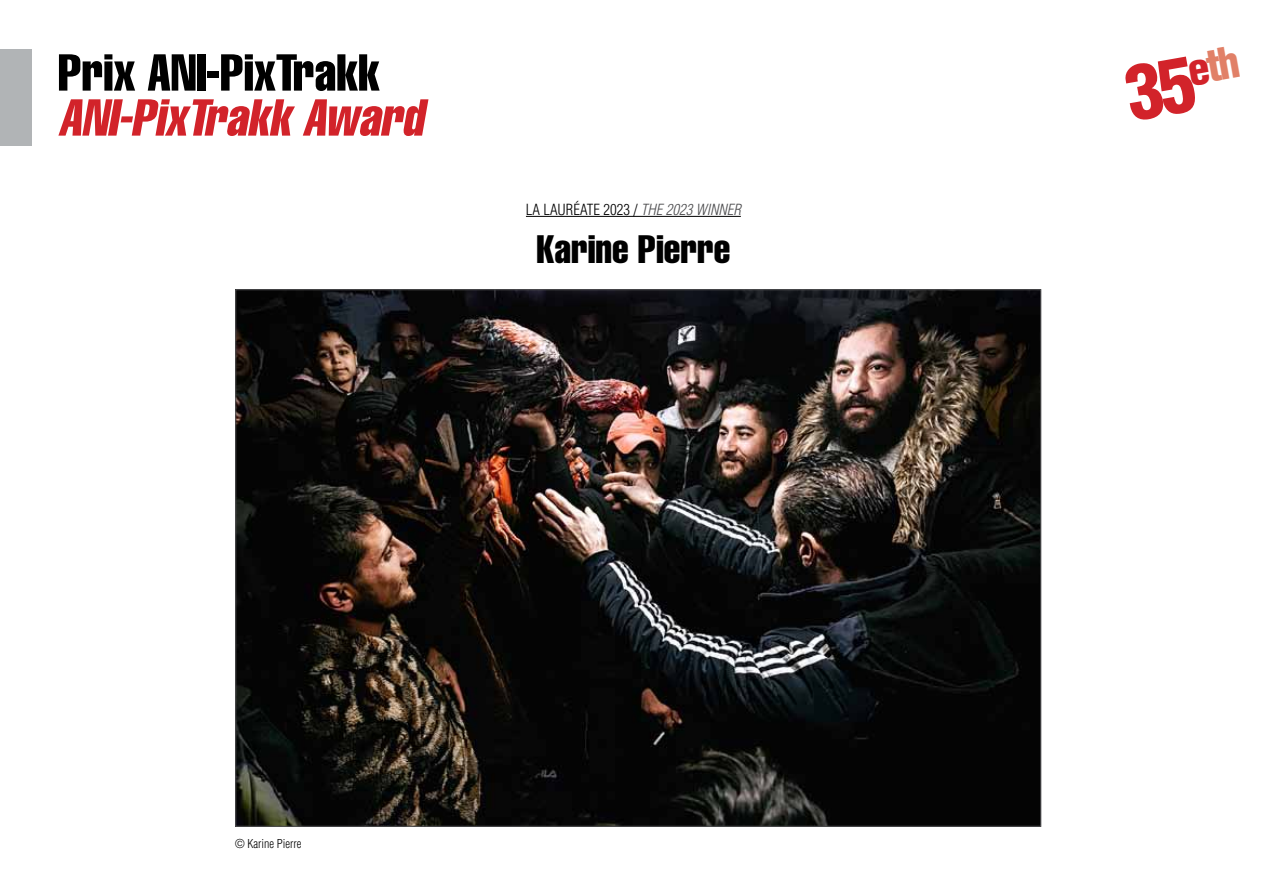
<style>
.page{position:relative;width:1263px;height:893px;background:#fff}
.page>*{position:absolute;margin:0;border:0;box-sizing:border-box;transform-origin:0 0}
.t1{font:italic 51px "Helvetica LT Std Comp";color:#d2232a}
.t2{font:51px "Helvetica LT Std Comp";color:#000}
.t3{font:39px "Helvetica LT Std Comp";color:#000}
.t4{font:300 condensed 15px "Helvetica LT Std";color:#000}
.t5{font:300 condensed 12px "Helvetica LT Std";color:#000}
.s1{font-style:italic;color:#4d4d4f}
</style>
<div class="page">
<img style="left:237px;top:291px;width:802px;height:534px">
<hr style="left:526px;top:216px;width:215px;height:1px;background:#000">
<div style="left:0;top:50px;width:31px;height:96px;background:#b1b4b6"></div>
<h1 class="t2" style="left:58px;top:40px;width:323px">Prix ANI-PixTrakk</h1>
<h1 class="t1" style="left:58px;top:85px;width:378px">ANI-PixTrakk Award</h1>
<p class="t4" style="left:526px;top:200px;width:216px">LA LAURÉATE 2023 / <span class="s1">THE 2023 WINNER</span></p>
<h2 class="t3" style="left:536px;top:224px;width:196px">Karine Pierre</h2>
<p class="t5" style="left:235px;top:836px;width:68px">© Karine Pierre</p>
</div>
